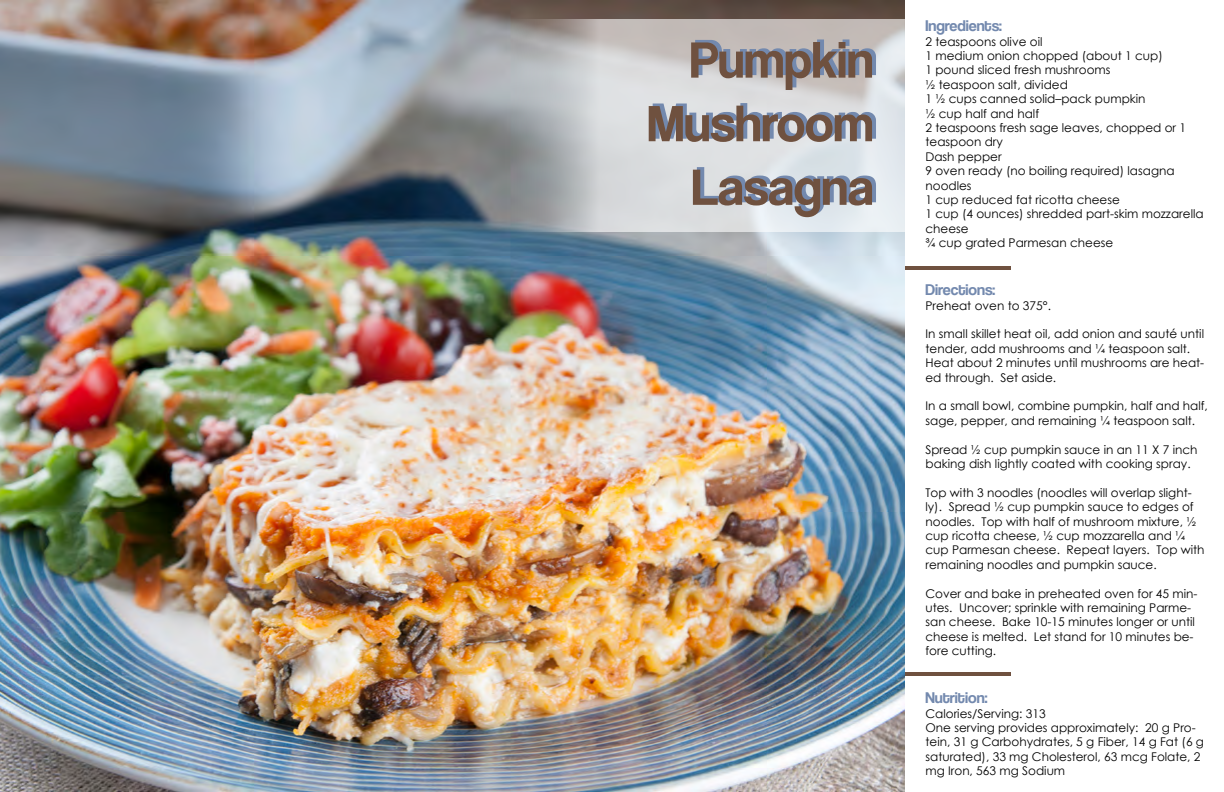
<style>
.page{position:relative;width:1224px;height:792px;background:#fff}
.page>*{position:absolute;margin:0;border:0;box-sizing:border-box;transform-origin:0 0}
.t1{font:53px/63.6px "Coolvetica Rg";color:#6f513f;text-align:right}
.t2{font:16px "Coolvetica Rg";color:#7389ae}
.t3{font:12px/14.4px "Century Gothic";color:#000}
</style>
<div class="page">
<img style="left:0;top:0;width:905px;height:792px">
<hr style="left:905px;top:266px;width:105px;height:3px;background:#6f513f">
<hr style="left:905px;top:672px;width:105px;height:4px;background:#6f513f">
<svg style="left:492px;top:19px;width:413px;height:213px;background:#cacccd"></svg>
<h1 class="t1" style="left:647px;top:28px;width:227px">Pumpkin<br>Mushroom<br>Lasagna</h1>
<h2 class="t2" style="left:926px;top:17px;width:78px">Ingredients:</h2>
<p class="t3" style="left:926px;top:34px;width:280px">2 teaspoons olive oil<br>1 medium onion chopped (about 1 cup)<br>1 pound sliced fresh mushrooms<br>½ teaspoon salt, divided<br>1 ½ cups canned solid–pack pumpkin<br>½ cup half and half<br>2 teaspoons fresh sage leaves, chopped or 1 teaspoon dry<br>Dash pepper<br>9 oven ready (no boiling required) lasagna noodles<br>1 cup reduced fat ricotta cheese<br>1 cup (4 ounces) shredded part-skim mozzarella cheese<br>¾ cup grated Parmesan cheese</p>
<h2 class="t2" style="left:926px;top:281px;width:71px">Directions:</h2>
<p class="t3" style="left:926px;top:298px;width:127px">Preheat oven to 375°.</p>
<p class="t3" style="left:926px;top:327px;width:280px">In small skillet heat oil, add onion and sauté until tender, add mushrooms and ¼ teaspoon salt.<br>Heat about 2 minutes until mushrooms are heat&shy;ed through. Set aside.</p>
<p class="t3" style="left:926px;top:399px;width:284px">In a small bowl, combine pumpkin, half and half, sage, pepper, and remaining ¼ teaspoon salt.</p>
<p class="t3" style="left:926px;top:442px;width:274px">Spread ½ cup pumpkin sauce in an 11 X 7 inch baking dish lightly coated with cooking spray.</p>
<p class="t3" style="left:926px;top:485px;width:281px">Top with 3 noodles (noodles will overlap slight&shy;ly). Spread ½ cup pumpkin sauce to edges of noodles. Top with half of mushroom mixture, ½ cup ricotta cheese, ½ cup mozzarella and ¼ cup Parmesan cheese. Repeat layers. Top with remaining noodles and pumpkin sauce.</p>
<p class="t3" style="left:926px;top:586px;width:274px">Cover and bake in preheated oven for 45 min&shy;utes. Uncover; sprinkle with remaining Parme&shy;san cheese. Bake 10-15 minutes longer or until cheese is melted. Let stand for 10 minutes be&shy;fore cutting.</p>
<h2 class="t2" style="left:926px;top:689px;width:63px">Nutrition:</h2>
<p class="t3" style="left:926px;top:706px;width:280px">Calories/Serving: 313<br>One serving provides approximately: 20 g Pro&shy;tein, 31 g Carbohydrates, 5 g Fiber, 14 g Fat (6 g saturated), 33 mg Cholesterol, 63 mcg Folate, 2 mg Iron, 563 mg Sodium</p>
</div>
